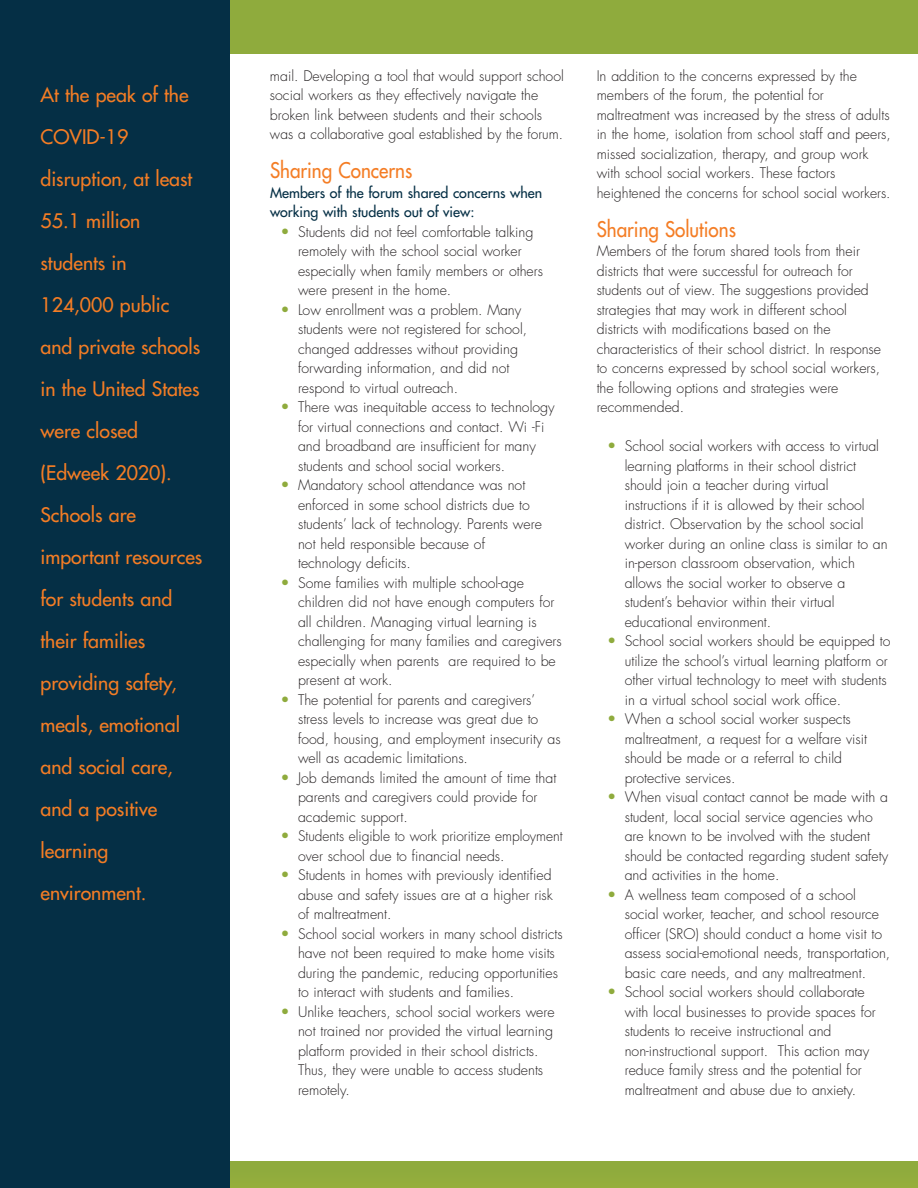
<style>
.page{position:relative;width:918px;height:1188px;background:#fff}
.page>*{position:absolute;margin:0;border:0;box-sizing:border-box;transform-origin:0 0}
.t1{font:21px "Futura";color:#f47d25;scale:.9 1}
.t2{font:19.5px/42px "Futura";color:#f47d25}
.t3{font:300 14.25px/19.5px "Futura";color:#231f20}
.t4{font:300 14.25px/19.5px "Futura";color:#231f20;scale:.96 1}
.t5{font:14.25px/19.5px "Futura";color:#052f45}
.s1{font-size:15px;color:#8fab3d}
</style>
<div class="page">
<div style="left:180px;top:0;width:738px;height:54px;background:#8fab3d"></div>
<div style="left:223px;top:1161px;width:695px;height:27px;background:#90ac3d"></div>
<div style="left:0;top:0;width:230px;height:1188px;background:#052f45"></div>
<p class="t2" style="left:40px;top:74px;width:163px">At the peak of the<br>COVID-19 disruption, at least<br>55.1 million students in<br>124,000 public and private schools in the United States were closed (Edweek 2020).<br>Schools are important resources for students and their families providing safety, meals, emotional and social care, and a positive learning environment.</p>
<p class="t3" style="left:270px;top:66px;width:295px">mail. Developing a tool that would support school social workers as they effectively navigate the broken link between students and their schools was a collaborative goal established by the forum.</p>
<h1 class="t1" style="left:270px;top:157px;width:160px">Sharing Concerns</h1>
<p class="t5" style="left:270px;top:183px;width:274px">Members of the forum shared concerns when working with students out of view:</p>
<p class="t3" style="left:298px;top:222px;width:246px;text-indent:-18px"><span class="s1">•</span> Students did not feel comfortable talking remotely with the school social worker especially when family members or others were present in the home.</p>
<p class="t3" style="left:298px;top:300px;width:231px;text-indent:-18px"><span class="s1">•</span> Low enrollment was a problem. Many students were not registered for school, changed addresses without providing forwarding information, and did not respond to virtual outreach.</p>
<p class="t3" style="left:298px;top:398px;width:258px;text-indent:-18px"><span class="s1">•</span> There was inequitable access to technology for virtual connections and contact. Wi -Fi and broadband are insufficient for many students and school social workers.</p>
<p class="t3" style="left:298px;top:476px;width:245px;text-indent:-18px"><span class="s1">•</span> Mandatory school attendance was not enforced in some school districts due to students’ lack of technology. Parents were not held responsible because of technology deficits.</p>
<p class="t3" style="left:298px;top:573px;width:265px;text-indent:-18px"><span class="s1">•</span> Some families with multiple school-age children did not have enough computers for all children. Managing virtual learning is challenging for many families and caregivers especially when parents are required to be present at work.</p>
<p class="t3" style="left:298px;top:690px;width:264px;text-indent:-18px"><span class="s1">•</span> The potential for parents and caregivers’ stress levels to increase was great due to food, housing, and employment insecurity as well as academic limitations.</p>
<p class="t3" style="left:298px;top:768px;width:260px;text-indent:-18px"><span class="s1">•</span> Job demands limited the amount of time that parents and caregivers could provide for academic support.</p>
<p class="t4" style="left:298px;top:827px;width:277px;text-indent:-18px"><span class="s1">•</span> Students eligible to work prioritize employment over school due to financial needs.</p>
<p class="t3" style="left:298px;top:866px;width:256px;text-align:justify;text-indent:-18px"><span class="s1">•</span> Students in homes with previously identified abuse and safety issues are at a higher risk of maltreatment.</p>
<p class="t3" style="left:298px;top:924px;width:266px;text-indent:-18px"><span class="s1">•</span> School social workers in many school districts have not been required to make home visits during the pandemic, reducing opportunities to interact with students and families.</p>
<p class="t3" style="left:298px;top:1002px;width:258px;text-indent:-18px"><span class="s1">•</span> Unlike teachers, school social workers were not trained nor provided the virtual learning platform provided in their school districts.<br>Thus, they were unable to access students remotely.</p>
<p class="t3" style="left:597px;top:66px;width:296px">In addition to the concerns expressed by the members of the forum, the potential for maltreatment was increased by the stress of adults in the home, isolation from school staff and peers, missed socialization, therapy, and group work with school social workers. These factors heightened the concerns for school social workers.</p>
<h1 class="t1" style="left:597px;top:216px;width:156px">Sharing Solutions</h1>
<p class="t3" style="left:597px;top:242px;width:286px">Members of the forum shared tools from their districts that were successful for outreach for students out of view. The suggestions provided strategies that may work in different school districts with modifications based on the characteristics of their school district. In response to concerns expressed by school social workers, the following options and strategies were recommended.</p>
<p class="t3" style="left:625px;top:437px;width:265px;text-indent:-18px"><span class="s1">•</span> School social workers with access to virtual learning platforms in their school district should join a teacher during virtual instructions if it is allowed by their school district. Observation by the school social worker during an online class is similar to an in-person classroom observation, which allows the social worker to observe a student’s behavior within their virtual educational environment.</p>
<p class="t3" style="left:625px;top:632px;width:267px;text-indent:-18px"><span class="s1">•</span> School social workers should be equipped to utilize the school’s virtual learning platform or other virtual technology to meet with students in a virtual school social work office.</p>
<p class="t3" style="left:625px;top:710px;width:244px;text-indent:-18px"><span class="s1">•</span> When a school social worker suspects maltreatment, a request for a welfare visit should be made or a referral to child protective services.</p>
<p class="t3" style="left:625px;top:788px;width:265px;text-indent:-18px"><span class="s1">•</span> When visual contact cannot be made with a student, local social service agencies who are known to be involved with the student should be contacted regarding student safety and activities in the home.</p>
<p class="t3" style="left:625px;top:885px;width:267px;text-indent:-18px"><span class="s1">•</span> A wellness team composed of a school social worker, teacher, and school resource officer (SRO) should conduct a home visit to assess social-emotional needs, transportation, basic care needs, and any maltreatment.</p>
<p class="t3" style="left:625px;top:983px;width:252px;text-indent:-18px"><span class="s1">•</span> School social workers should collaborate with local businesses to provide spaces for students to receive instructional and non-instructional support. This action may reduce family stress and the potential for maltreatment and abuse due to anxiety.</p>
</div>
